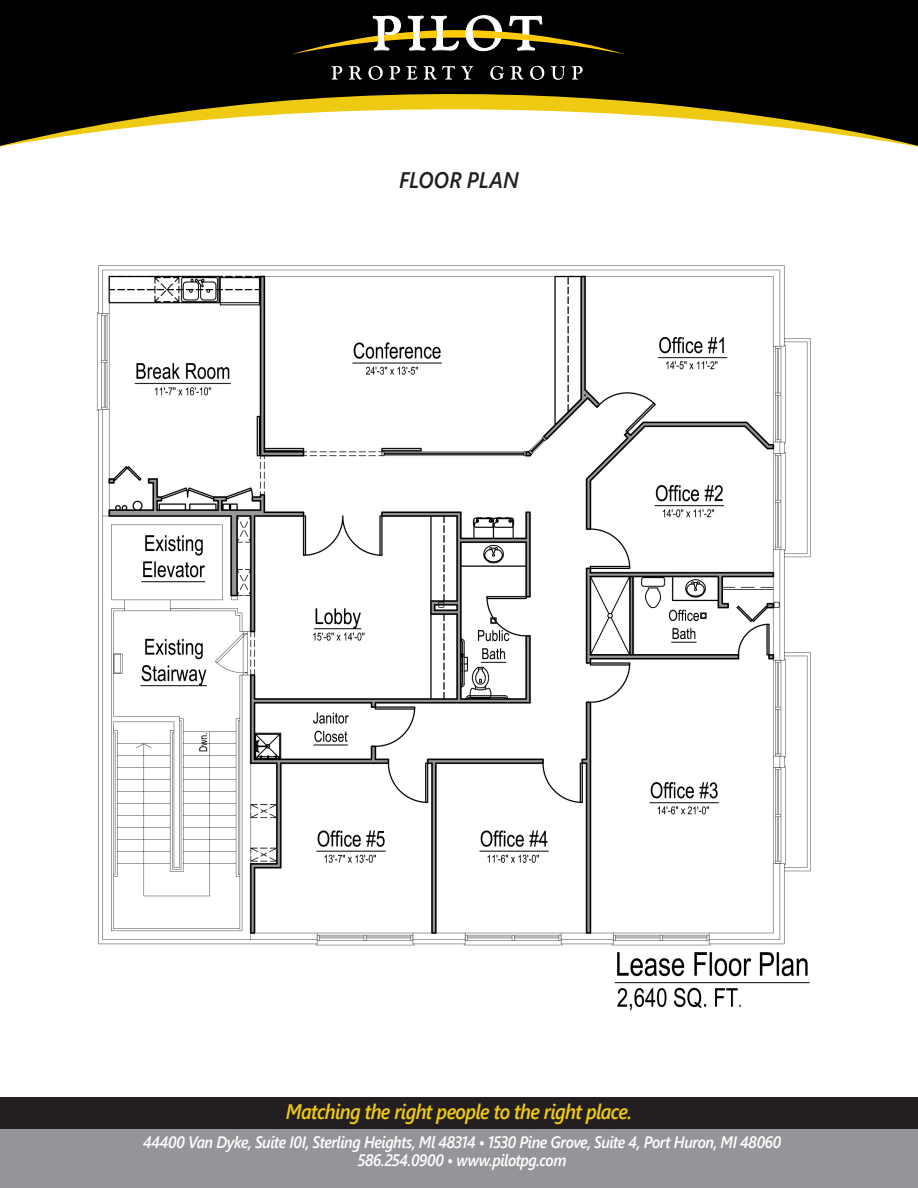
<style>
.page{position:relative;width:918px;height:1188px;background:#fff}
.page>*{position:absolute;margin:0;border:0;box-sizing:border-box;transform-origin:0 0}
.Page_Head{font:italic 600 22.5px "Segoe UI";letter-spacing:.005em;color:#231f20;scale:.9 1}
.t1{font:italic 600 21px "Segoe UI";letter-spacing:-.035em;color:#efca13;scale:.9 1}
.t2{font:italic 600 16.5px/18px "Segoe UI";letter-spacing:-.03em;color:#fff;text-align:center;scale:.9 1}
</style>
<div class="page">
<svg style="left:0;top:0;width:918px;height:146px;fill:#000"></svg>
<div style="left:276px;top:8px;width:366px;height:77px;background:#000"></div>
<svg style="left:331px;top:66px;width:252px;height:14px"></svg>
<svg style="left:293px;top:15px;width:331px;height:39px"></svg>
<div style="left:0;top:1097px;width:918px;height:36px;background:#231f20"></div>
<div style="left:0;top:1130px;width:918px;height:58px;background:#939598"></div>
<img style="left:96px;top:265px;width:715px;height:746px">
<p class="Page_Head" style="left:399px;top:159px;width:135px">FLOOR PLAN</p>
<p class="t1" style="left:286px;top:1091px;width:386px">Matching the right people to the right place.</p>
<p class="t2" style="left:143px;top:1130px;width:711px">44400 Van Dyke, Suite I0I, Sterling Heights, Ml 48314 • 1530 Pine Grove, Suite 4, Port Huron, MI 48060<br>586.254.0900 • www.pilotpg.com</p>
</div>
